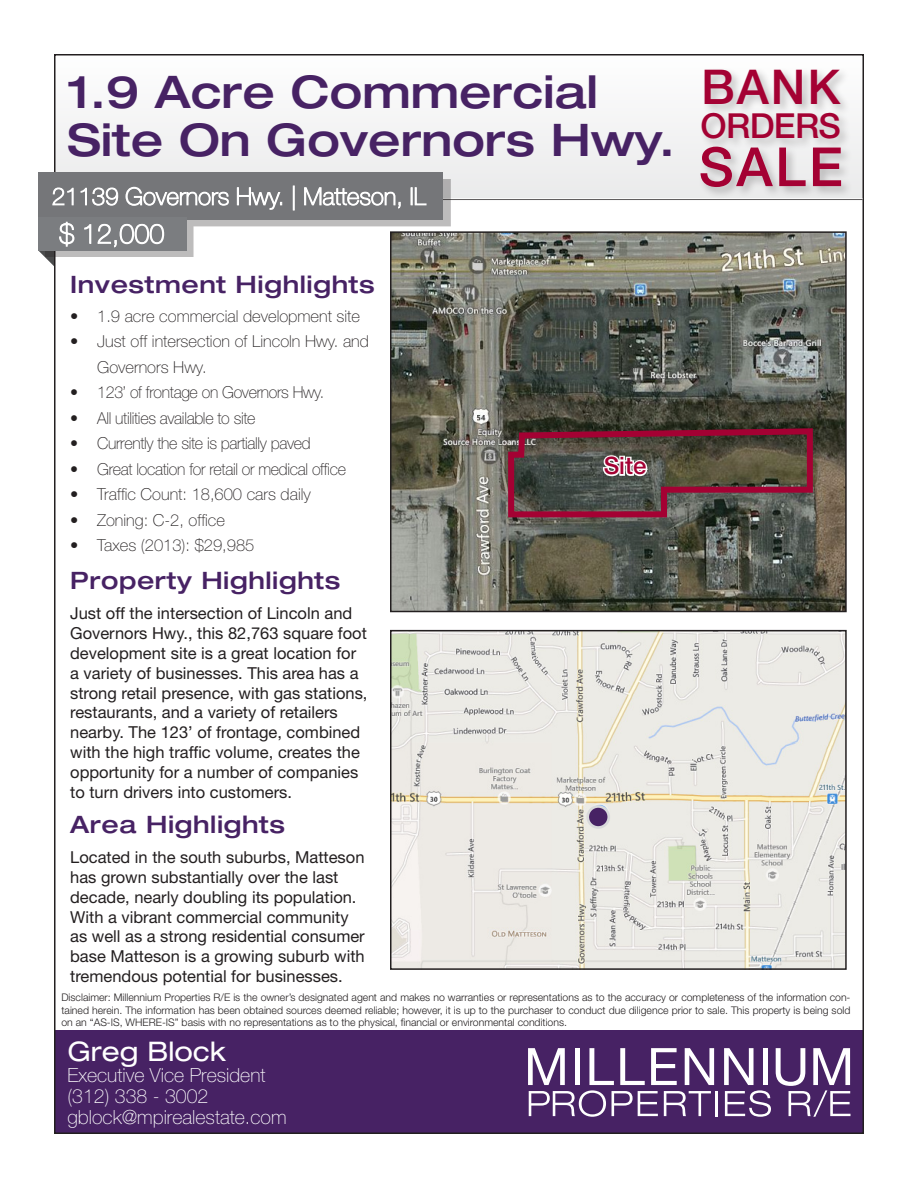
<style>
.page{position:relative;width:918px;height:1188px;background:#fff}
.page>*{position:absolute;margin:0;border:0;box-sizing:border-box;transform-origin:0 0}
.t1{font:500 54px "Helvetica Neue LT Std";color:#a40133}
.t2{font:500 48px "Helvetica Neue LT Std";color:#a40133}
.t3{font:500 expanded 45px/48px "Helvetica Neue LT Std";color:#472264}
.t4{font:500 34.5px "Helvetica Neue LT Std";letter-spacing:-.02em;color:#a40133}
.t5{font:expanded 27px "Helvetica Neue LT Std";color:#fff}
.Section_Header{font:500 expanded 24px "Helvetica Neue LT Std";letter-spacing:.025em;color:#472264}
.t6{font:500 24px "Helvetica Neue LT Std";color:#a40133}
.t7{font:100 19.5px/21px "Helvetica Neue LT Std";color:#fff}
.body{font:16.5px/19.8px "Helvetica Neue LT Std";color:#231f20}
.t8{font:100 16.5px/25.5px "Helvetica Neue LT Std";color:#231f20}
.t9{font:100 16.5px "Helvetica Neue LT Std";letter-spacing:-.02em;color:#231f20}
.t10{font:300 10.5px/12.6px "Helvetica Neue LT Std";color:#231f20;text-align:justify}
</style>
<div class="page">
<div style="left:55px;top:55px;width:809px;height:145px;background:#f5f5f5"></div>
<div style="left:54px;top:1031px;width:810px;height:103px;background:#472264"></div>
<hr style="left:54px;top:199px;width:808px;height:1px;background:#231f20">
<hr style="left:61px;top:198px;width:801px;height:1px;background:#fff">
<div style="left:45px;top:179px;width:405px;height:78px;background:#231f20;opacity:.3"></div>
<div style="left:38px;top:173px;width:405px;height:47px;background:#757679"></div>
<svg style="left:52px;top:187px;width:22px;height:19px"></svg>
<svg style="left:80px;top:187px;width:39px;height:19px"></svg>
<svg style="left:125px;top:186px;width:104px;height:20px"></svg>
<svg style="left:236px;top:187px;width:46px;height:23px"></svg>
<div style="left:293px;top:185px;width:2px;height:26px;border:1px solid #fff"></div>
<svg style="left:304px;top:187px;width:97px;height:22px"></svg>
<svg style="left:411px;top:187px;width:16px;height:19px"></svg>
<div style="left:38px;top:217px;width:149px;height:34px;background:#7b7d80"></div>
<svg style="left:39px;top:221px;width:36px;height:45px"></svg>
<svg style="left:84px;top:223px;width:81px;height:25px"></svg>
<hr style="left:716px;top:1091px;width:2px;height:25px;background:#fff">
<svg style="left:528px;top:1048px;width:186px;height:69px"></svg>
<svg style="left:724px;top:1048px;width:126px;height:69px"></svg>
<div style="left:698px;top:67px;width:156px;height:132px;background:#231f20;opacity:.26"></div>
<img style="left:393px;top:234px;width:451px;height:375px">
<div style="left:390px;top:231px;width:457px;height:381px;border:2px solid #231f20"></div>
<img style="left:393px;top:633px;width:451px;height:334px">
<div style="left:390px;top:630px;width:457px;height:340px;border:2px solid #231f20"></div>
<div style="left:588px;top:806px;width:21px;height:21px;background:#472264;border-radius:50%"></div>
<div style="left:586px;top:805px;width:24px;height:24px;border:3px solid #d8d9db;border-radius:50%"></div>
<svg style="left:505px;top:425px;width:311px;height:95px;background:#5f4846"></svg>
<h3 class="t3" style="left:68px;top:66px;width:609px">1.9 Acre Commercial<br>Site On Governors Hwy.</h3>
<h2 class="t2" style="left:701px;top:58px;width:141px">BANK</h2>
<h3 class="t4" style="left:701px;top:105px;width:142px">ORDERS</h3>
<h1 class="t1" style="left:699px;top:135px;width:146px">SALE</h1>
<p class="Section_Header" style="left:70px;top:269px;width:306px">Investment Highlights</p>
<p class="t8" style="left:70px;top:303px;width:291px">• 1.9 acre commercial development site</p>
<p class="t8" style="left:97px;top:329px;width:273px;text-indent:-27px">• Just off intersection of Lincoln Hwy. and<br>Governors Hwy.</p>
<p class="t9" style="left:70px;top:383px;width:255px">• 123’ of frontage on Governors Hwy.</p>
<p class="t9" style="left:70px;top:409px;width:187px">• All utilities available to site</p>
<p class="t9" style="left:70px;top:434px;width:242px">• Currently the site is partially paved</p>
<p class="t9" style="left:70px;top:460px;width:277px">• Great location for retail or medical office</p>
<p class="t8" style="left:70px;top:482px;width:242px">• Traffic Count: 18,600 cars daily</p>
<p class="t8" style="left:70px;top:507px;width:156px">• Zoning: C-2, office</p>
<p class="t8" style="left:70px;top:533px;width:186px">• Taxes (2013): $29,985</p>
<p class="Section_Header" style="left:70px;top:566px;width:272px">Property Highlights</p>
<p class="body" style="left:70px;top:603px;width:299px">Just off the intersection of Lincoln and Governors Hwy., this 82,763 square foot development site is a great location for a variety of businesses. This area has a strong retail presence, with gas stations, restaurants, and a variety of retailers nearby. The 123’ of frontage, combined with the high traffic volume, creates the opportunity for a number of companies to turn drivers into customers.</p>
<p class="Section_Header" style="left:70px;top:810px;width:217px">Area Highlights</p>
<p class="body" style="left:70px;top:847px;width:296px">Located in the south suburbs, Matteson has grown substantially over the last decade, nearly doubling its population.<br>With a vibrant commercial community as well as a strong residential consumer base Matteson is a growing suburb with tremendous potential for businesses.</p>
<p class="t6" style="left:604px;top:451px;width:44px">Site</p>
<p class="t10" style="left:61px;top:991px;width:791px">Disclaimer: Millennium Properties R/E is the owner’s designated agent and makes no warranties or representations as to the accuracy or completeness of the information con&shy;tained herein. The information has been obtained sources deemed reliable; however, it is up to the purchaser to conduct due diligence prior to sale. This property is being sold on an “AS-IS, WHERE-IS” basis with no representations as to the physical, financial or environmental conditions.</p>
<h3 class="t5" style="left:68px;top:1035px;width:160px">Greg Block</h3>
<p class="t7" style="left:68px;top:1064px;width:221px">Executive Vice President (312) 338 - 3002 gblock@mpirealestate.com</p>
</div>
